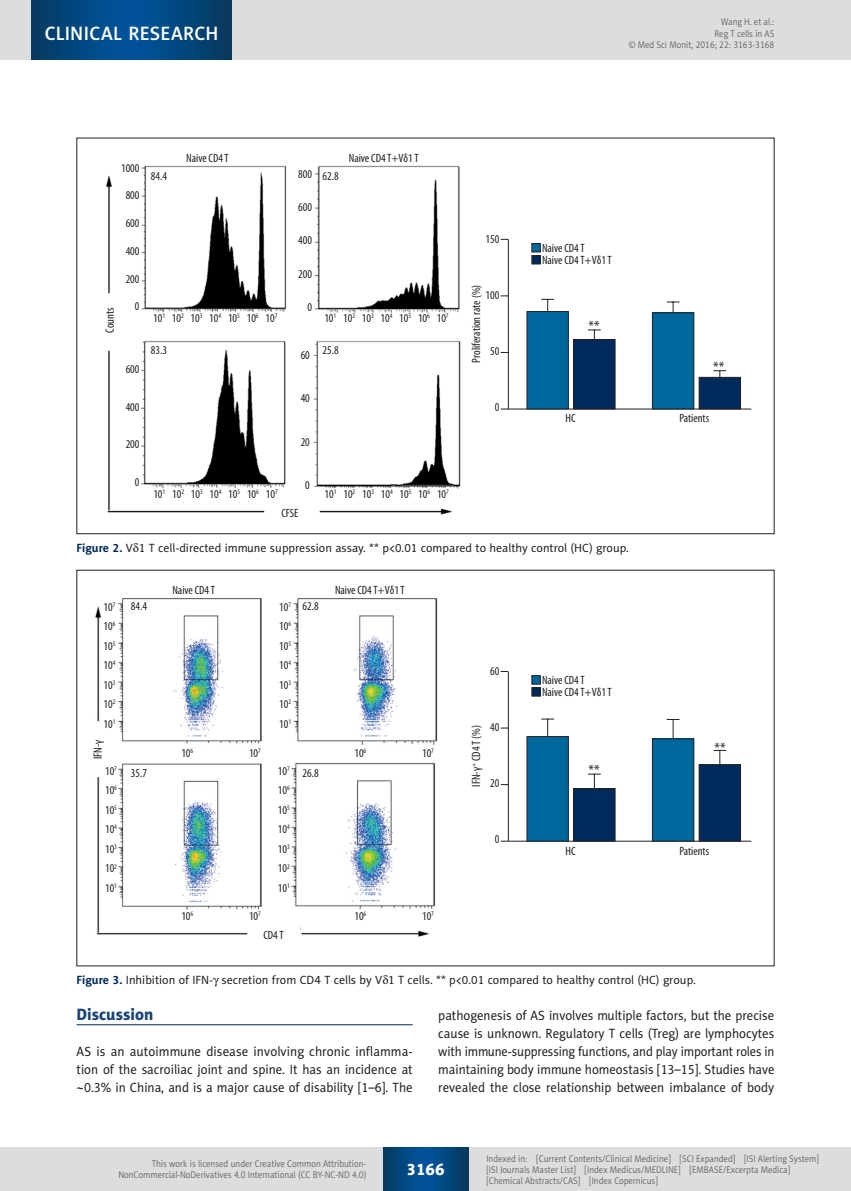
<style>
.page{position:relative;width:851px;height:1191px;background:#fff}
.page>*{position:absolute;margin:0;border:0;box-sizing:border-box;transform-origin:0 0}
.t1{font:19.5px "Naomi Sans EFN Medium";letter-spacing:.015em;color:#fff}
.MSM_Headline_1{font:16.5px "Naomi Sans EFN Heavy";color:#1a4574}
.t2{font:16.5px "Naomi Sans EFN Heavy";color:#fff}
.t3{font:condensed 15px "Myriad Pro";color:#231f20}
.MSM_Body{font:13.5px/18px "Naomi Sans EFN";color:#231f20;text-align:justify;scale:.95 1}
.MSM_Body-2{font:13.5px/18px "Naomi Sans EFN";color:#231f20;text-align:justify;scale:.96 1}
.t4{font:condensed 12px/19.5px "Myriad Pro";color:#231f20;text-align:justify}
.MSM_Rycina_tytul{font:12px "Naomi Sans EFN";color:#231f20}
.t5{font:9.75px/11.2px "Naomi Sans EFN Light";color:#57585a;text-align:right;scale:.9 1}
.s1{font-weight:700;color:#00295c}
.s2{font-family:"Standard Sym L"}
</style>
<div class="page">
<hr style="left:77px;top:1024px;width:335px;height:1px;background:#00295c">
<img style="left:106px;top:165px;width:355px;height:350px">
<hr style="left:508px;top:239px;width:1px;height:169px;background:#231f20">
<hr style="left:500px;top:409px;width:251px;height:1px;background:#231f20">
<div style="left:526px;top:311px;width:42px;height:98px;background:linear-gradient(to bottom,#00679d,#00679d)"></div>
<div style="left:531px;top:243px;width:9px;height:9px;background:#00679d;border:1px solid #231f20"></div>
<svg style="left:531px;top:255px;width:195px;height:155px"></svg>
<div style="left:698px;top:377px;width:42px;height:32px;background:#00295c;border:1px solid #231f20"></div>
<img style="left:95px;top:598px;width:343px;height:339px">
<hr style="left:508px;top:671px;width:1px;height:169px;background:#231f20">
<hr style="left:500px;top:841px;width:251px;height:1px;background:#231f20">
<div style="left:526px;top:736px;width:42px;height:105px;background:linear-gradient(to bottom,#00679d,#00679d)"></div>
<div style="left:531px;top:675px;width:9px;height:9px;background:#00679d;border:1px solid #231f20"></div>
<svg style="left:531px;top:687px;width:195px;height:155px"></svg>
<div style="left:698px;top:764px;width:42px;height:77px;background:#00295c;border:1px solid #231f20"></div>
<div style="left:0;top:1148px;width:850px;height:43px;background:#dcdddf"></div>
<svg style="left:383px;top:1147px;width:85px;height:43px"></svg>
<div style="left:0;top:0;width:850px;height:60px;background:#dcdddf"></div>
<hr style="left:850px;top:0;width:1px;height:60px;background:#dcdddf">
<svg style="left:32px;top:0;width:200px;height:60px"></svg>
<h1 class="t1" style="left:45px;top:22px;width:175px">CLINICAL RESEARCH</h1>
<p class="t4" style="left:121px;top:158px;width:20px">1000</p>
<p class="t4" style="left:126px;top:186px;width:15px">800</p>
<p class="t4" style="left:126px;top:214px;width:15px">600</p>
<p class="t4" style="left:126px;top:241px;width:15px">400</p>
<p class="t4" style="left:126px;top:269px;width:15px">200</p>
<p class="t4" style="left:135px;top:297px;width:6px">0</p>
<p class="t4" style="left:100px;top:332px;width:27px;rotate:-90deg">Counts</p>
<p class="t4" style="left:126px;top:359px;width:15px">600</p>
<p class="t4" style="left:126px;top:397px;width:15px">400</p>
<p class="t4" style="left:126px;top:434px;width:15px">200</p>
<p class="t4" style="left:135px;top:472px;width:6px">0</p>
<p class="t4" style="left:151px;top:166px;width:18px">84.4</p>
<p class="t4" style="left:186px;top:149px;width:44px">Naive CD4 T</p>
<p class="t4" style="left:298px;top:164px;width:15px">800</p>
<p class="t4" style="left:298px;top:197px;width:15px">600</p>
<p class="t4" style="left:298px;top:231px;width:15px">400</p>
<p class="t4" style="left:298px;top:264px;width:15px">200</p>
<p class="t4" style="left:307px;top:298px;width:6px">0</p>
<p class="t4" style="left:322px;top:166px;width:18px">62.8</p>
<p class="t4" style="left:349px;top:149px;width:71px">Naive CD4 T+Vδ1 T</p>
<p class="t4" style="left:153px;top:308px;width:126px">10<sup>1</sup> 10<sup>2</sup> 10<sup>3</sup> 10<sup>4</sup> 10<sup>5</sup> 10<sup>6</sup> 10<sup>7</sup></p>
<p class="t4" style="left:324px;top:308px;width:126px">10<sup>1</sup> 10<sup>2</sup> 10<sup>3</sup> 10<sup>4</sup> 10<sup>5</sup> 10<sup>6</sup> 10<sup>7</sup></p>
<p class="t4" style="left:151px;top:340px;width:18px">83.3</p>
<p class="t4" style="left:322px;top:340px;width:18px">25.8</p>
<p class="t4" style="left:300px;top:345px;width:11px">60</p>
<p class="t4" style="left:300px;top:389px;width:11px">40</p>
<p class="t4" style="left:300px;top:432px;width:11px">20</p>
<p class="t4" style="left:305px;top:476px;width:6px">0</p>
<p class="t4" style="left:153px;top:485px;width:126px">10<sup>1</sup> 10<sup>2</sup> 10<sup>3</sup> 10<sup>4</sup> 10<sup>5</sup> 10<sup>6</sup> 10<sup>7</sup></p>
<p class="t4" style="left:324px;top:485px;width:126px">10<sup>1</sup> 10<sup>2</sup> 10<sup>3</sup> 10<sup>4</sup> 10<sup>5</sup> 10<sup>6</sup> 10<sup>7</sup></p>
<p class="t4" style="left:281px;top:503px;width:19px">CFSE</p>
<p class="t4" style="left:485px;top:230px;width:15px">150</p>
<p class="t4" style="left:466px;top:362px;width:79px;rotate:-90deg">Proliferation rate (%)</p>
<p class="t4" style="left:485px;top:285px;width:15px">100</p>
<p class="t4" style="left:490px;top:341px;width:11px">50</p>
<p class="t4" style="left:495px;top:397px;width:6px">0</p>
<p class="t5" style="left:628px;top:16px;width:163px">Wang H. et al.:<br>Reg T cells in AS<br>© Med Sci Monit, 2016; 22: 3163-3168</p>
<p class="t4" style="left:542px;top:242px;width:71px;line-height:12px">Naive CD4 T<br>Naive CD4 T+Vδ1 T</p>
<p class="t3" style="left:588px;top:317px;width:13px">**</p>
<p class="t3" style="left:713px;top:359px;width:13px">**</p>
<p class="t4" style="left:565px;top:409px;width:12px">HC</p>
<p class="t4" style="left:679px;top:409px;width:31px">Patients</p>
<p class="MSM_Rycina_tytul" style="left:77px;top:541px;width:553px"><span class="s1">Figure 2.</span> V<span class="s2">d</span>1 T cell-directed immune suppression assay. ** p&lt;0.01 compared to healthy control (HC) group.</p>
<p class="t4" style="left:172px;top:581px;width:44px">Naive CD4 T</p>
<p class="t4" style="left:335px;top:581px;width:71px">Naive CD4 T+Vδ1 T</p>
<p class="t4" style="left:103px;top:597px;width:13px">10<sup>7<br></sup>10<sup>6<br></sup>10<sup>5<br></sup>10<sup>4<br></sup>10<sup>3<br></sup>10<sup>2<br></sup>10<sup>1</sup></p>
<p class="t4" style="left:279px;top:597px;width:13px">10<sup>7<br></sup>10<sup>6<br></sup>10<sup>5<br></sup>10<sup>4<br></sup>10<sup>3<br></sup>10<sup>2<br></sup>10<sup>1</sup></p>
<p class="t4" style="left:105px;top:761px;width:13px">10<sup>7<br></sup>10<sup>6<br></sup>10<sup>5<br></sup>10<sup>4<br></sup>10<sup>3<br></sup>10<sup>2<br></sup>10<sup>1</sup></p>
<p class="t4" style="left:278px;top:761px;width:13px">10<sup>7<br></sup>10<sup>6<br></sup>10<sup>5<br></sup>10<sup>4<br></sup>10<sup>3<br></sup>10<sup>2<br></sup>10<sup>1</sup></p>
<p class="t4" style="left:131px;top:597px;width:18px">84.4</p>
<p class="t4" style="left:302px;top:597px;width:18px">62.8</p>
<p class="t4" style="left:88px;top:759px;width:21px;rotate:-90deg">IFN-γ</p>
<p class="t4" style="left:181px;top:743px;width:13px">10<sup>6</sup></p>
<p class="t4" style="left:249px;top:743px;width:13px">10<sup>7</sup></p>
<p class="t4" style="left:354px;top:743px;width:13px">10<sup>6</sup></p>
<p class="t4" style="left:422px;top:743px;width:13px">10<sup>7</sup></p>
<p class="t4" style="left:131px;top:763px;width:18px">35.7</p>
<p class="t4" style="left:302px;top:763px;width:18px">26.8</p>
<p class="t4" style="left:181px;top:906px;width:13px">10<sup>6</sup></p>
<p class="t4" style="left:249px;top:906px;width:13px">10<sup>7</sup></p>
<p class="t4" style="left:354px;top:906px;width:13px">10<sup>6</sup></p>
<p class="t4" style="left:422px;top:906px;width:13px">10<sup>7</sup></p>
<p class="t4" style="left:263px;top:925px;width:22px">CD4 T</p>
<p class="t4" style="left:490px;top:662px;width:11px">60</p>
<p class="t4" style="left:466px;top:786px;width:63px;rotate:-90deg">IFN-γ<sup>+</sup> CD4 T (%)</p>
<p class="t4" style="left:490px;top:717px;width:11px">40</p>
<p class="t4" style="left:490px;top:773px;width:11px">20</p>
<p class="t4" style="left:495px;top:829px;width:6px">0</p>
<p class="t4" style="left:542px;top:674px;width:71px;line-height:12px">Naive CD4 T<br>Naive CD4 T+Vδ1 T</p>
<p class="t3" style="left:588px;top:762px;width:13px">**</p>
<p class="t3" style="left:714px;top:740px;width:13px">**</p>
<p class="t4" style="left:565px;top:841px;width:12px">HC</p>
<p class="t4" style="left:679px;top:841px;width:31px">Patients</p>
<p class="MSM_Rycina_tytul" style="left:77px;top:973px;width:620px"><span class="s1">Figure 3.</span> Inhibition of IFN-<span class="s2">g</span> secretion from CD4 T cells by V<span class="s2">d</span>1 T cells. ** p&lt;0.01 compared to healthy control (HC) group.</p>
<p class="MSM_Headline_1" style="left:77px;top:1004px;width:78px">Discussion</p>
<p class="MSM_Body-2" style="left:77px;top:1042px;width:351px">AS is an autoimmune disease involving chronic inflamma&shy;tion of the sacroiliac joint and spine. It has an incidence at ~0.3% in China, and is a major cause of disability [1–6]. The</p>
<p class="MSM_Body" style="left:438px;top:1006px;width:355px">pathogenesis of AS involves multiple factors, but the precise cause is unknown. Regulatory T cells (Treg) are lymphocytes with immune-suppressing functions, and play important roles in maintaining body immune homeostasis [13–15]. Studies have revealed the close relationship between imbalance of body</p>
<p class="t5" style="left:118px;top:1158px;width:277px">This work is licensed under Creative Common Attribution-<br>NonCommercial-NoDerivatives 4.0 International (CC BY-NC-ND 4.0)</p>
<h2 class="t2" style="left:406px;top:1159px;width:40px">3166</h2>
<p class="t5" style="left:486px;top:1152px;width:371px;text-align:left">Indexed in: [Current Contents/Clinical Medicine] [SCI Expanded] [ISI Alerting System] [ISI Journals Master List] [Index Medicus/MEDLINE] [EMBASE/Excerpta Medica] [Chemical Abstracts/CAS] [Index Copernicus]</p>
</div>
